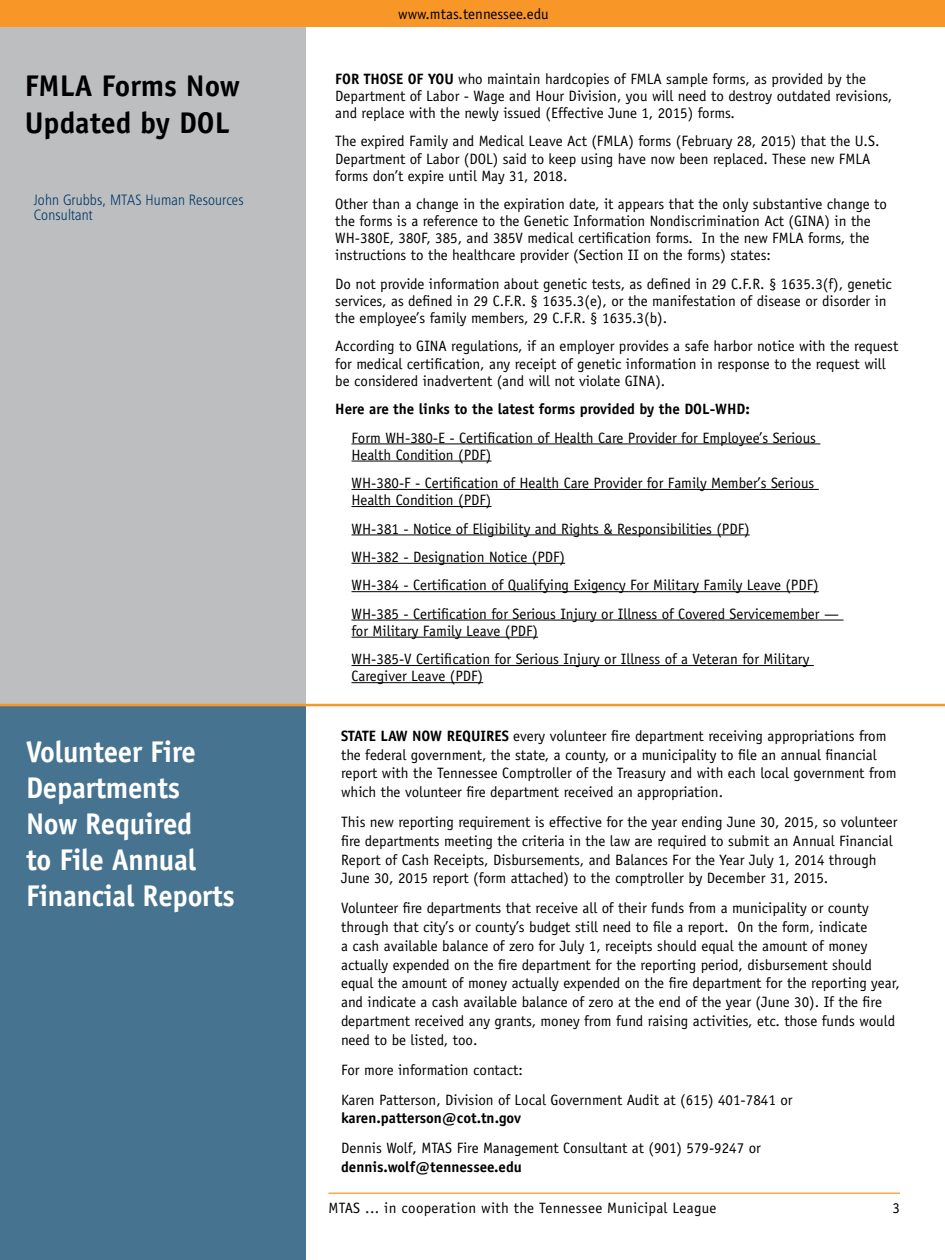
<style>
.page{position:relative;width:945px;height:1260px;background:#fff}
.page>*{position:absolute;margin:0;border:0;box-sizing:border-box;transform-origin:0 0}
.t1{font:700 30px/36px "Officina Sans";letter-spacing:-.01em;color:#fff;scale:.96 1}
.t2{font:700 30px/37.5px "Officina Sans";color:#000}
.t3{font:15px/17.1px "Officina Sans";color:#000}
.t4{font:700 15px "Officina Sans";color:#000}
.t5{font:15px "Officina Sans";letter-spacing:.02em;color:#000}
.t6{font:15px/15px "Humanist 777 BT Light Condensed B";letter-spacing:.01em;color:#003768}
.s1{font-weight:700}
</style>
<div class="page">
<div style="left:0;top:18px;width:306px;height:688px;background:#bcbec0"></div>
<div style="left:0;top:0;width:945px;height:26px;background:#f89728"></div>
<hr style="left:328px;top:1193px;width:572px;height:1px;background:#f89728">
<hr style="left:352px;top:444px;width:468px;height:1px;background:#000">
<hr style="left:352px;top:461px;width:140px;height:1px;background:#000">
<hr style="left:352px;top:489px;width:467px;height:1px;background:#000">
<hr style="left:352px;top:506px;width:140px;height:1px;background:#000">
<hr style="left:352px;top:535px;width:398px;height:1px;background:#000">
<hr style="left:352px;top:563px;width:213px;height:1px;background:#000">
<hr style="left:352px;top:591px;width:467px;height:1px;background:#000">
<hr style="left:352px;top:620px;width:492px;height:1px;background:#000">
<hr style="left:352px;top:637px;width:186px;height:1px;background:#000">
<hr style="left:352px;top:665px;width:462px;height:1px;background:#000">
<hr style="left:352px;top:682px;width:131px;height:1px;background:#000">
<div style="left:0;top:706px;width:305px;height:554px;background:#467490"></div>
<hr style="left:0;top:704px;width:945px;height:2px;background:#f89728">
<h1 class="t2" style="left:25px;top:66px;width:217px">FMLA Forms Now<br>Updated by DOL</h1>
<p class="t6" style="left:34px;top:192px;width:211px">John Grubbs, MTAS Human Resources<br>Consultant</p>
<p class="t3" style="left:398px;top:5px;width:152px">www.mtas.tennessee.edu</p>
<p class="t3" style="left:335px;top:70px;width:559px"><span class="s1">FOR THOSE OF YOU</span> who maintain hardcopies of FMLA sample forms, as provided by the<br>Department of Labor - Wage and Hour Division, you will need to destroy outdated revisions, and replace with the newly issued (Effective June 1, 2015) forms.</p>
<p class="t3" style="left:335px;top:133px;width:546px">The expired Family and Medical Leave Act (FMLA) forms (February 28, 2015) that the U.S.<br>Department of Labor (DOL) said to keep using have now been replaced. These new FMLA forms don’t expire until May 31, 2018.</p>
<p class="t3" style="left:335px;top:195px;width:553px">Other than a change in the expiration date, it appears that the only substantive change to the forms is a reference to the Genetic Information Nondiscrimination Act (GINA) in the WH-380E, 380F, 385, and 385V medical certification forms. In the new FMLA forms, the instructions to the healthcare provider (Section II on the forms) states:</p>
<p class="t3" style="left:335px;top:275px;width:558px">Do not provide information about genetic tests, as defined in 29 C.F.R. § 1635.3(f), genetic services, as defined in 29 C.F.R. § 1635.3(e), or the manifestation of disease or disorder in the employee’s family members, 29 C.F.R. § 1635.3(b).</p>
<p class="t3" style="left:335px;top:338px;width:565px">According to GINA regulations, if an employer provides a safe harbor notice with the request for medical certification, any receipt of genetic information in response to the request will be considered inadvertent (and will not violate GINA).</p>
<p class="t4" style="left:335px;top:400px;width:416px">Here are the links to the latest forms provided by the DOL-WHD:</p>
<p class="t3" style="left:351px;top:429px;width:466px">Form WH-380-E - Certification of Health Care Provider for Employee’s Serious<br>Health Condition (PDF)</p>
<p class="t3" style="left:351px;top:474px;width:464px">WH-380-F - Certification of Health Care Provider for Family Member’s Serious<br>Health Condition (PDF)</p>
<p class="t3" style="left:351px;top:514px;width:489px;line-height:28.4px">WH-381 - Notice of Eligibility and Rights &amp; Responsibilities (PDF)<br>WH-382 - Designation Notice (PDF)<br>WH-384 - Certification of Qualifying Exigency For Military Family Leave (PDF)<br>WH-385 - Certification for Serious Injury or Illness of Covered Servicemember —</p>
<p class="t3" style="left:351px;top:617px;width:459px;line-height:28.4px">for Military Family Leave (PDF)<br>WH-385-V Certification for Serious Injury or Illness of a Veteran for Military</p>
<p class="t3" style="left:351px;top:668px;width:133px">Caregiver Leave (PDF)</p>
<h1 class="t1" style="left:26px;top:733px;width:219px">Volunteer Fire<br>Departments<br>Now Required<br>to File Annual<br>Financial Reports</h1>
<p class="t3" style="left:341px;top:726px;width:557px;line-height:18.8px"><span class="s1">STATE LAW NOW REQUIRES</span> every volunteer fire department receiving appropriations from the federal government, the state, a county, or a municipality to file an annual financial report with the Tennessee Comptroller of the Treasury and with each local government from which the volunteer fire department received an appropriation.</p>
<p class="t3" style="left:341px;top:813px;width:558px;line-height:18.8px">This new reporting requirement is effective for the year ending June 30, 2015, so volunteer fire departments meeting the criteria in the law are required to submit an Annual Financial Report of Cash Receipts, Disbursements, and Balances For the Year July 1, 2014 through June 30, 2015 report (form attached) to the comptroller by December 31, 2015.</p>
<p class="t3" style="left:341px;top:899px;width:560px;line-height:18.8px">Volunteer fire departments that receive all of their funds from a municipality or county through that city’s or county’s budget still need to file a report. On the form, indicate<br>a cash available balance of zero for July 1, receipts should equal the amount of money actually expended on the fire department for the reporting period, disbursement should equal the amount of money actually expended on the fire department for the reporting year, and indicate a cash available balance of zero at the end of the year (June 30). If the fire department received any grants, money from fund raising activities, etc. those funds would need to be listed, too.</p>
<p class="t3" style="left:341px;top:1055px;width:453px;line-height:30px">For more information contact:<br>Karen Patterson, Division of Local Government Audit at (615) 401-7841 or</p>
<p class="t4" style="left:341px;top:1109px;width:182px">karen.patterson@cot.tn.gov</p>
<p class="t3" style="left:341px;top:1140px;width:421px">Dennis Wolf, MTAS Fire Management Consultant at (901) 579-9247 or</p>
<p class="t4" style="left:341px;top:1158px;width:182px">dennis.wolf@tennessee.edu</p>
<p class="t5" style="left:328px;top:1199px;width:390px">MTAS ... in cooperation with the Tennessee Municipal League</p>
<p class="t3" style="left:892px;top:1199px;width:9px">3</p>
</div>
